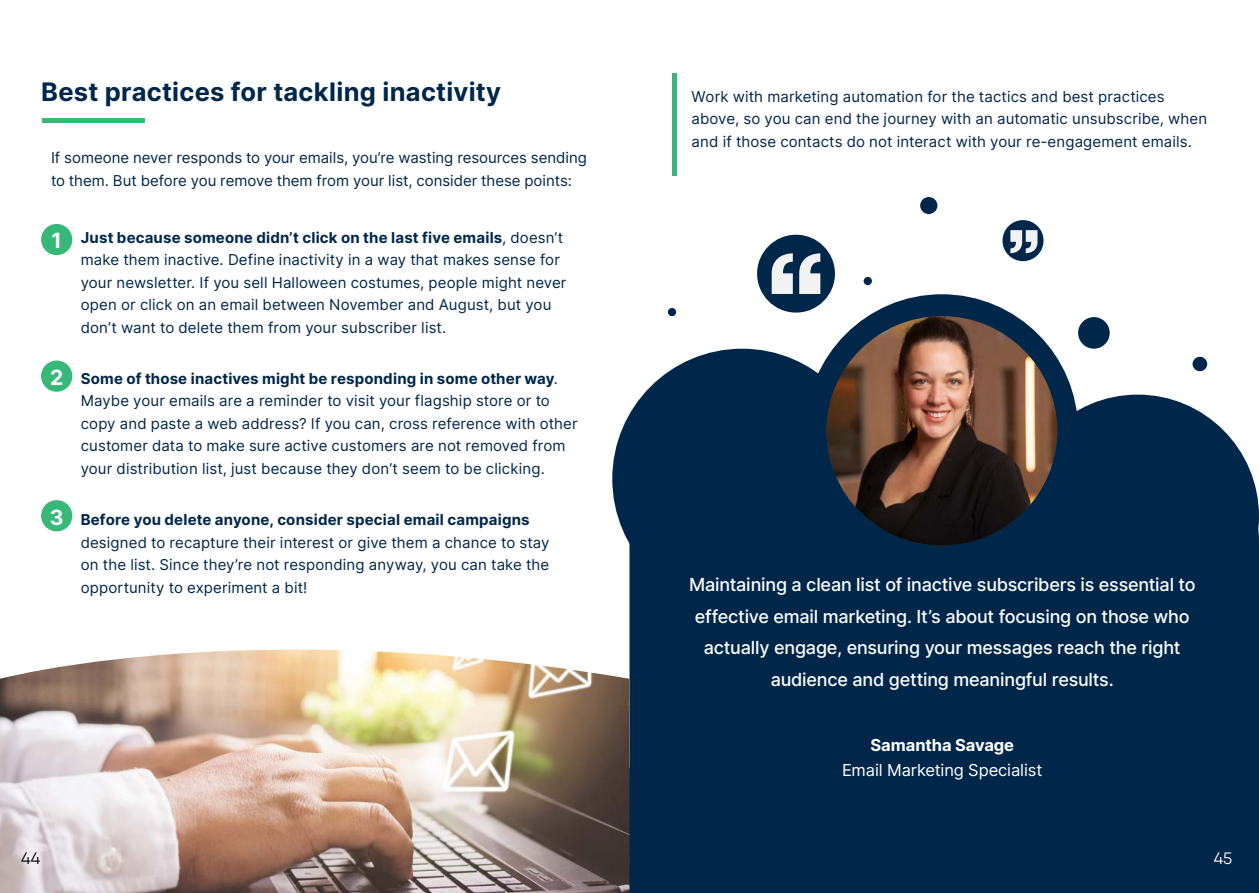
<style>
.page{position:relative;width:1259px;height:893px;background:#fff}
.page>*{position:absolute;margin:0;border:0;box-sizing:border-box;transform-origin:0 0}
.t1{font:700 25.5px "Inter";letter-spacing:.01em;color:#00274a}
.t2{font:700 21px "Inter";color:#fff}
.t3{font:500 18px/31.5px "Inter";letter-spacing:-.01em;color:#fff;text-align:center}
.t4{font:16.5px "Inter";letter-spacing:-.005em;color:#fff}
.t5{font:700 16.5px "Inter";color:#fff}
.t6{font:16.5px "Qanelas";color:#fff}
.t7{font:16.5px "Qanelas";color:#000}
.t8{font:15px/22.5px "Inter";letter-spacing:.005em;color:#00274a}
.t9{font:700 15px "Inter";letter-spacing:.01em;color:#00274a}
.s1{font-weight:700}
</style>
<div class="page">
<div style="left:629px;top:422px;width:630px;height:471px;background:#00274a;border-radius:119px"></div>
<div style="left:1016px;top:395px;width:243px;height:243px;background:#00274a;border-radius:50%"></div>
<div style="left:612px;top:349px;width:260px;height:260px;background:#00274a;border-radius:50%"></div>
<div style="left:805px;top:294px;width:273px;height:274px;background:#00274a;border-radius:50%"></div>
<img style="left:826px;top:316px;width:231px;height:230px">
<div style="left:629px;top:768px;width:630px;height:125px;background:#00274a"></div>
<div style="left:757px;top:235px;width:78px;height:78px;background:#00274a;border-radius:50%"></div>
<div style="left:1002px;top:220px;width:41px;height:41px;background:#00274a;border-radius:50%"></div>
<div style="left:1078px;top:317px;width:31px;height:32px;background:#00274a;border-radius:50%"></div>
<div style="left:920px;top:197px;width:17px;height:17px;background:#00274a;border-radius:50%"></div>
<div style="left:863px;top:277px;width:9px;height:8px;background:#00274a;border-radius:50%"></div>
<div style="left:668px;top:308px;width:8px;height:8px;background:#00274a;border-radius:50%"></div>
<div style="left:1192px;top:357px;width:15px;height:14px;background:#00274a;border-radius:50%"></div>
<div style="left:672px;top:74px;width:5px;height:102px;background:#37b879"></div>
<svg style="left:771px;top:253px;width:49px;height:41px"></svg>
<svg style="left:1010px;top:230px;width:27px;height:23px"></svg>
<div style="left:43px;top:118px;width:102px;height:5px;background:#37b879"></div>
<div style="left:41px;top:224px;width:31px;height:31px;background:#37b879;border-radius:50%"></div>
<div style="left:41px;top:361px;width:31px;height:31px;background:#37b879;border-radius:50%"></div>
<div style="left:41px;top:500px;width:31px;height:31px;background:#37b879;border-radius:50%"></div>
<img style="left:0;top:650px;width:629px;height:243px">
<h1 class="t1" style="left:41px;top:73px;width:461px">Best practices for tackling inactivity</h1>
<p class="t8" style="left:51px;top:146px;width:537px">If someone never responds to your emails, you’re wasting resources sending to them. But before you remove them from your list, consider these points:</p>
<p class="t8" style="left:81px;top:226px;width:487px;text-indent:-27px"><span class="s1">1. Just because someone didn’t click on the last five emails</span>, doesn’t make them inactive. Define inactivity in a way that makes sense for your newsletter. If you sell Halloween costumes, people might never open or click on an email between November and August, but you don’t want to delete them from your subscriber list.</p>
<p class="t8" style="left:81px;top:367px;width:498px;text-indent:-27px"><span class="s1">2. Some of those inactives might be responding in some other way</span>.<br>Maybe your emails are a reminder to visit your flagship store or to copy and paste a web address? If you can, cross reference with other customer data to make sure active customers are not removed from your distribution list, just because they don’t seem to be clicking.</p>
<p class="t9" style="left:54px;top:508px;width:477px">3. Before you delete anyone, consider special email campaigns</p>
<p class="t8" style="left:81px;top:531px;width:470px;text-align:justify">designed to recapture their interest or give them a chance to stay on the list. Since they’re not responding anyway, you can take the opportunity to experiment a bit!</p>
<h2 class="t2" style="left:52px;top:225px;width:12px">1</h2>
<h2 class="t2" style="left:50px;top:362px;width:15px">2</h2>
<h2 class="t2" style="left:50px;top:501px;width:15px">3</h2>
<p class="t7" style="left:21px;top:848px;width:20px">44</p>
<p class="t8" style="left:691px;top:85px;width:517px">Work with marketing automation for the tactics and best practices above, so you can end the journey with an automatic unsubscribe, when and if those contacts do not interact with your re-engagement emails.</p>
<p class="t3" style="left:689px;top:569px;width:508px">Maintaining a clean list of inactive subscribers is essential to effective email marketing. It’s about focusing on those who actually engage, ensuring your messages reach the right audience and getting meaningful results.</p>
<p class="t5" style="left:870px;top:732px;width:145px">Samantha Savage</p>
<p class="t4" style="left:842px;top:758px;width:202px">Email Marketing Specialist</p>
<p class="t6" style="left:1213px;top:848px;width:20px">45</p>
</div>
